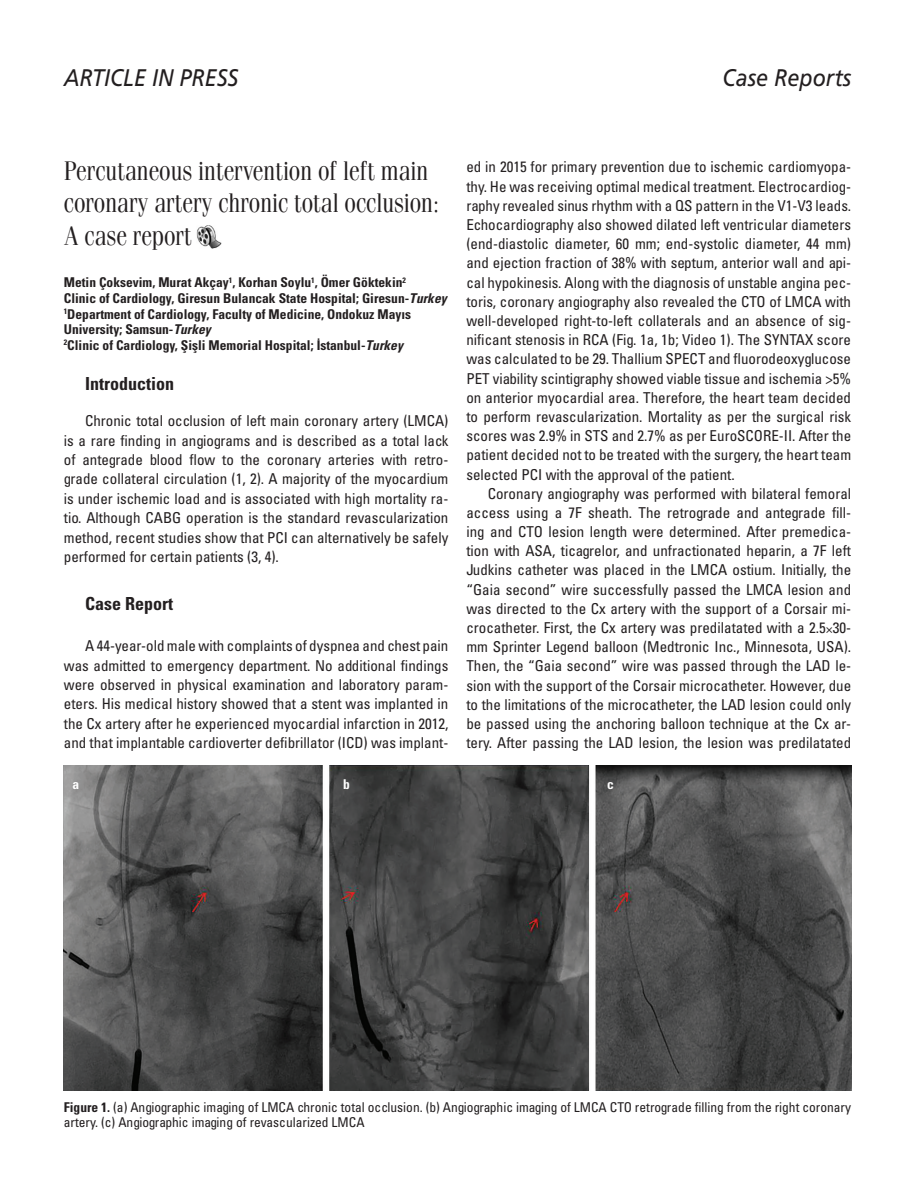
<style>
.page{position:relative;width:915px;height:1191px;background:#fff}
.page>*{position:absolute;margin:0;border:0;box-sizing:border-box;transform-origin:0 0}
.case_report_baslik{font:27px/32.1px "Fenice Tr";color:#231f20;scale:.85 1}
.makale_turu{font:24px "Frutiger Italic Tr";color:#231f20;scale:.9 1}
.altbaslik{font:18px "Univers Cond Bd Tr";color:#231f20}
.ana_metin{font:15px/19.2px "Univers Condensed Tr";color:#231f20;text-align:justify}
.fotoalti{font:13.5px/15.6px "Univers Cond Bd Tr";color:#231f20}
.fotoalti-2{font:13.5px/15px "Univers Condensed Tr";color:#231f20}
.fotoalti-3{font:13.5px "Univers Cond Bd Tr";color:#fff}
.s1{font-family:"Univers Cond Bd Ita Tr"}
.s2{font-family:"Univers Cond Bd Tr"}
</style>
<div class="page">
<img style="left:196px;top:225px;width:26px;height:23px">
<img style="left:64px;top:765px;width:786px;height:325px">
<p class="makale_turu" style="left:64px;top:64px;width:195px">ARTICLE IN PRESS</p>
<p class="makale_turu" style="left:722px;top:64px;width:144px">Case Reports</p>
<p class="case_report_baslik" style="left:64px;top:155px;width:443px">Percutaneous intervention of left main coronary artery chronic total occlusion:<br>A case report</p>
<p class="fotoalti" style="left:64px;top:274px;width:343px">Metin Çoksevim, Murat Akçay<sup>1</sup>, Korhan Soylu<sup>1</sup>, Ömer Göktekin<sup>2</sup></p>
<p class="fotoalti" style="left:64px;top:290px;width:384px">Clinic of Cardiology, Giresun Bulancak State Hospital; Giresun-<span class="s1">Turkey</span></p>
<p class="fotoalti" style="left:64px;top:306px;width:349px"><sup>1</sup>Department of Cardiology, Faculty of Medicine, Ondokuz Mayıs<br>University; Samsun-<span class="s1">Turkey</span></p>
<p class="fotoalti" style="left:64px;top:337px;width:340px"><sup>2</sup>Clinic of Cardiology, Şişli Memorial Hospital; İstanbul-<span class="s1">Turkey</span></p>
<p class="altbaslik" style="left:85px;top:372px;width:91px">Introduction</p>
<p class="ana_metin" style="left:64px;top:411px;width:386px;text-indent:21px">Chronic total occlusion of left main coronary artery (LMCA) is a rare finding in angiograms and is described as a total lack of antegrade blood flow to the coronary arteries with retro&shy;grade collateral circulation (1, 2). A majority of the myocardium is under ischemic load and is associated with high mortality ra&shy;tio. Although CABG operation is the standard revascularization method, recent studies show that PCI can alternatively be safely performed for certain patients (3, 4).</p>
<p class="altbaslik" style="left:85px;top:593px;width:90px">Case Report</p>
<p class="ana_metin" style="left:64px;top:636px;width:386px;text-indent:21px">A 44-year-old male with complaints of dyspnea and chest pain was admitted to emergency department. No additional findings were observed in physical examination and laboratory param&shy;eters. His medical history showed that a stent was implanted in the Cx artery after he experienced myocardial infarction in 2012, and that implantable cardioverter defibrillator (ICD) was implant-</p>
<p class="ana_metin" style="left:466px;top:157px;width:386px">ed in 2015 for primary prevention due to ischemic cardiomyopa&shy;thy. He was receiving optimal medical treatment. Electrocardiog&shy;raphy revealed sinus rhythm with a QS pattern in the V1-V3 leads.<br>Echocardiography also showed dilated left ventricular diameters (end-diastolic diameter, 60 mm; end-systolic diameter, 44 mm) and ejection fraction of 38% with septum, anterior wall and api&shy;cal hypokinesis. Along with the diagnosis of unstable angina pec&shy;toris, coronary angiography also revealed the CTO of LMCA with well-developed right-to-left collaterals and an absence of sig&shy;nificant stenosis in RCA (Fig. 1a, 1b; Video 1). The SYNTAX score was calculated to be 29. Thallium SPECT and fluorodeoxyglucose PET viability scintigraphy showed viable tissue and ischemia &gt;5% on anterior myocardial area. Therefore, the heart team decided to perform revascularization. Mortality as per the surgical risk scores was 2.9% in STS and 2.7% as per EuroSCORE-II. After the patient decided not to be treated with the surgery, the heart team selected PCI with the approval of the patient.</p>
<p class="ana_metin" style="left:466px;top:483px;width:386px;text-indent:21px">Coronary angiography was performed with bilateral femoral access using a 7F sheath. The retrograde and antegrade fill&shy;ing and CTO lesion length were determined. After premedica&shy;tion with ASA, ticagrelor, and unfractionated heparin, a 7F left Judkins catheter was placed in the LMCA ostium. Initially, the “Gaia second” wire successfully passed the LMCA lesion and was directed to the Cx artery with the support of a Corsair mi&shy;crocatheter. First, the Cx artery was predilatated with a 2.5 30- mm Sprinter Legend balloon (Medtronic Inc., Minnesota, USA).<br>Then, the “Gaia second” wire was passed through the LAD le&shy;sion with the support of the Corsair microcatheter. However, due to the limitations of the microcatheter, the LAD lesion could only be passed using the anchoring balloon technique at the Cx ar&shy;tery. After passing the LAD lesion, the lesion was predilatated</p>
<p class="fotoalti-3" style="left:72px;top:776px;width:8px">a</p>
<p class="fotoalti-3" style="left:343px;top:776px;width:8px">b</p>
<p class="fotoalti-3" style="left:607px;top:776px;width:8px">c</p>
<p class="fotoalti-2" style="left:64px;top:1099px;width:788px"><span class="s2">Figure 1.</span> (a) Angiographic imaging of LMCA chronic total occlusion. (b) Angiographic imaging of LMCA CTO retrograde filling from the right coronary artery. (c) Angiographic imaging of revascularized LMCA</p>
</div>
